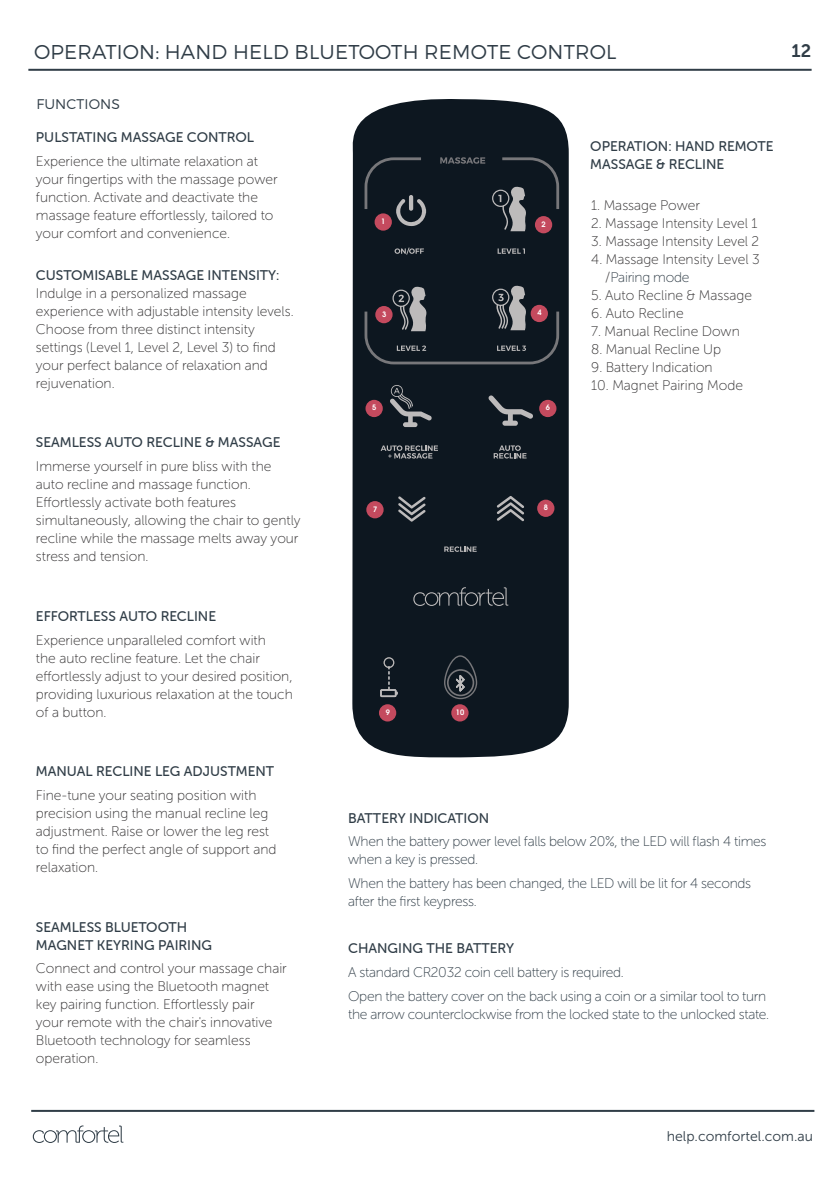
<style>
.page{position:relative;width:840px;height:1191px;background:#fff}
.page>*{position:absolute;margin:0;border:0;box-sizing:border-box;transform-origin:0 0}
.t1{font:300 20px "Montserrat";letter-spacing:.01em;color:#303d47}
.t2{font:18px "Museo Sans 700";color:#303d47}
.Heading{font:14px/18px "Museo Sans Rounded 100";color:#312f30}
.t3{font:14px/18px "Museo Sans Rounded 100";letter-spacing:-.02em;color:#303d47}
.Heading-2{font:14px/18px "Museo Sans Rounded 500";color:#303d47}
.t4{font:14px "Museo Sans 300";color:#303d47}
.t5{font:300 14px "Montserrat";letter-spacing:.01em;color:#303d47}
.t6{font:600 7.4px "ITC Avant Garde Pro";color:#fff}
.s1{color:#303d47}
</style>
<div class="page">
<hr style="left:31px;top:1109px;width:783px;height:2px;background:#303d47">
<svg style="left:33px;top:1125px;width:90px;height:18px"></svg>
<hr style="left:28px;top:69px;width:783px;height:2px;background:#303d47">
<div style="left:352px;top:99px;width:216px;height:658px;background:#0d1720"></div>
<div style="left:381px;top:180px;width:59px;height:59px;background:#0d1720;border-radius:16px"></div>
<div style="left:480px;top:180px;width:60px;height:59px;background:#0d1720;border-radius:16px"></div>
<div style="left:381px;top:279px;width:59px;height:60px;background:#0d1720;border-radius:16px"></div>
<div style="left:480px;top:279px;width:60px;height:60px;background:#0d1720;border-radius:16px"></div>
<div style="left:381px;top:378px;width:59px;height:60px;background:#0d1720;border-radius:16px"></div>
<div style="left:480px;top:378px;width:60px;height:60px;background:#0d1720;border-radius:16px"></div>
<div style="left:381px;top:478px;width:59px;height:59px;background:#0d1720;border-radius:16px"></div>
<div style="left:480px;top:478px;width:60px;height:59px;background:#0d1720;border-radius:16px"></div>
<svg style="left:440px;top:157px;width:45px;height:7px"></svg>
<svg style="left:380px;top:657px;width:17px;height:40px"></svg>
<svg style="left:444px;top:655px;width:33px;height:44px"></svg>
<svg style="left:364px;top:157px;width:62px;height:70px"></svg>
<svg style="left:488px;top:395px;width:45px;height:31px"></svg>
<svg style="left:493px;top:445px;width:33px;height:13px"></svg>
<svg style="left:444px;top:546px;width:32px;height:6px"></svg>
<svg style="left:398px;top:496px;width:27px;height:25px"></svg>
<svg style="left:496px;top:496px;width:28px;height:25px"></svg>
<svg style="left:390px;top:385px;width:42px;height:42px"></svg>
<svg style="left:380px;top:445px;width:57px;height:13px"></svg>
<svg style="left:413px;top:587px;width:95px;height:19px;background:#2d343c"></svg>
<svg style="left:394px;top:248px;width:29px;height:7px"></svg>
<svg style="left:497px;top:248px;width:27px;height:6px"></svg>
<svg style="left:492px;top:157px;width:67px;height:74px"></svg>
<svg style="left:364px;top:286px;width:195px;height:78px"></svg>
<div style="left:530px;top:305px;width:17px;height:17px;background:#c44a5e;border-radius:50%"></div>
<div style="left:379px;top:704px;width:17px;height:17px;background:#c44a5e;border-radius:50%"></div>
<div style="left:451px;top:704px;width:17px;height:17px;background:#c44a5e;border-radius:50%"></div>
<div style="left:374px;top:213px;width:17px;height:18px;background:#c44a5e;border-radius:50%"></div>
<div style="left:534px;top:216px;width:18px;height:17px;background:#c44a5e;border-radius:50%"></div>
<div style="left:375px;top:306px;width:17px;height:17px;background:#c44a5e;border-radius:50%"></div>
<div style="left:366px;top:501px;width:17px;height:17px;background:#c44a5e;border-radius:50%"></div>
<div style="left:365px;top:400px;width:17px;height:17px;background:#c44a5e;border-radius:50%"></div>
<div style="left:539px;top:400px;width:17px;height:17px;background:#c44a5e;border-radius:50%"></div>
<div style="left:537px;top:499px;width:17px;height:18px;background:#c44a5e;border-radius:50%"></div>
<p class="t1" style="left:34px;top:40px;width:583px">OPERATION: HAND HELD BLUETOOTH REMOTE CONTROL</p>
<p class="t5" style="left:36px;top:95px;width:85px">FUNCTIONS</p>
<p class="Heading-2" style="left:36px;top:129px;width:219px">PULSTATING MASSAGE CONTROL</p>
<p class="Heading" style="left:36px;top:152px;width:243px">Experience the ultimate relaxation at your fingertips with the massage power function. Activate and deactivate the massage feature effortlessly, tailored to your comfort and convenience.</p>
<p class="Heading-2" style="left:36px;top:266px;width:245px">CUSTOMISABLE MASSAGE INTENSITY:</p>
<p class="Heading" style="left:36px;top:284px;width:259px">Indulge in a personalized massage experience with adjustable intensity levels.<br>Choose from three distinct intensity settings (Level 1, Level 2, Level 3) to find your perfect balance of relaxation and rejuvenation.</p>
<p class="Heading-2" style="left:36px;top:434px;width:246px">SEAMLESS AUTO RECLINE &amp; MASSAGE</p>
<p class="Heading" style="left:36px;top:457px;width:266px">Immerse yourself in pure bliss with the auto recline and massage function.<br>Effortlessly activate both features simultaneously, allowing the chair to gently recline while the massage melts away your stress and tension.</p>
<p class="t6" style="left:381px;top:216px;width:6px">1</p>
<p class="t6" style="left:541px;top:219px;width:6px">2</p>
<p class="t6" style="left:382px;top:309px;width:6px">3</p>
<p class="t6" style="left:537px;top:308px;width:6px">4</p>
<p class="t6" style="left:372px;top:403px;width:6px">5</p>
<p class="t6" style="left:545px;top:403px;width:6px">6</p>
<p class="t6" style="left:373px;top:504px;width:6px">7</p>
<p class="t6" style="left:543px;top:502px;width:6px">8</p>
<p class="Heading-2" style="left:590px;top:137px;width:185px">OPERATION: HAND REMOTE<br>MASSAGE &amp; RECLINE</p>
<p class="Heading" style="left:591px;top:197px;width:110px">1. Massage Power</p>
<p class="Heading" style="left:591px;top:215px;width:168px">2. Massage Intensity Level 1</p>
<p class="Heading" style="left:591px;top:233px;width:169px">3. Massage Intensity Level 2</p>
<p class="Heading" style="left:605px;top:251px;width:156px;text-indent:-14px">4. Massage Intensity Level 3 /<span class="s1">Pairing mode</span></p>
<p class="Heading" style="left:591px;top:287px;width:162px">5. Auto Recline &amp; Massage</p>
<p class="Heading" style="left:591px;top:305px;width:94px">6. Auto Recline</p>
<p class="Heading" style="left:591px;top:323px;width:150px">7. Manual Recline Down</p>
<p class="Heading" style="left:591px;top:341px;width:131px">8. Manual Recline Up</p>
<p class="Heading" style="left:591px;top:359px;width:123px">9. Battery Indication</p>
<p class="Heading" style="left:591px;top:377px;width:153px">10. Magnet Pairing Mode</p>
<p class="t2" style="left:791px;top:40px;width:21px">12</p>
<p class="Heading-2" style="left:36px;top:607px;width:181px">EFFORTLESS AUTO RECLINE</p>
<p class="Heading" style="left:36px;top:631px;width:258px">Experience unparalleled comfort with<br>the auto recline feature. Let the chair effortlessly adjust to your desired position, providing luxurious relaxation at the touch of a button.</p>
<p class="Heading-2" style="left:36px;top:762px;width:240px">MANUAL RECLINE LEG ADJUSTMENT</p>
<p class="Heading" style="left:36px;top:786px;width:242px">Fine-tune your seating position with precision using the manual recline leg adjustment. Raise or lower the leg rest to find the perfect angle of support and relaxation.</p>
<p class="Heading-2" style="left:36px;top:918px;width:177px">SEAMLESS BLUETOOTH<br>MAGNET KEYRING PAIRING</p>
<p class="Heading" style="left:36px;top:959px;width:252px">Connect and control your massage chair with ease using the Bluetooth magnet key pairing function. Effortlessly pair<br>your remote with the chair's innovative Bluetooth technology for seamless operation.</p>
<p class="t6" style="left:385px;top:707px;width:6px">9</p>
<p class="t6" style="left:455px;top:707px;width:10px">10</p>
<p class="Heading-2" style="left:348px;top:809px;width:143px">BATTERY INDICATION</p>
<p class="t3" style="left:348px;top:832px;width:419px">When the battery power level falls below 20%, the LED will flash 4 times when a key is pressed.</p>
<p class="t3" style="left:348px;top:874px;width:404px">When the battery has been changed, the LED will be lit for 4 seconds after the first keypress.</p>
<p class="Heading-2" style="left:348px;top:939px;width:167px">CHANGING THE BATTERY</p>
<p class="t3" style="left:348px;top:963px;width:277px">A standard CR2032 coin cell battery is required.</p>
<p class="t3" style="left:348px;top:987px;width:422px">Open the battery cover on the back using a coin or a similar tool to turn the arrow counterclockwise from the locked state to the unlocked state.</p>
<p class="t4" style="left:666px;top:1128px;width:148px">help.comfortel.com.au</p>
</div>
